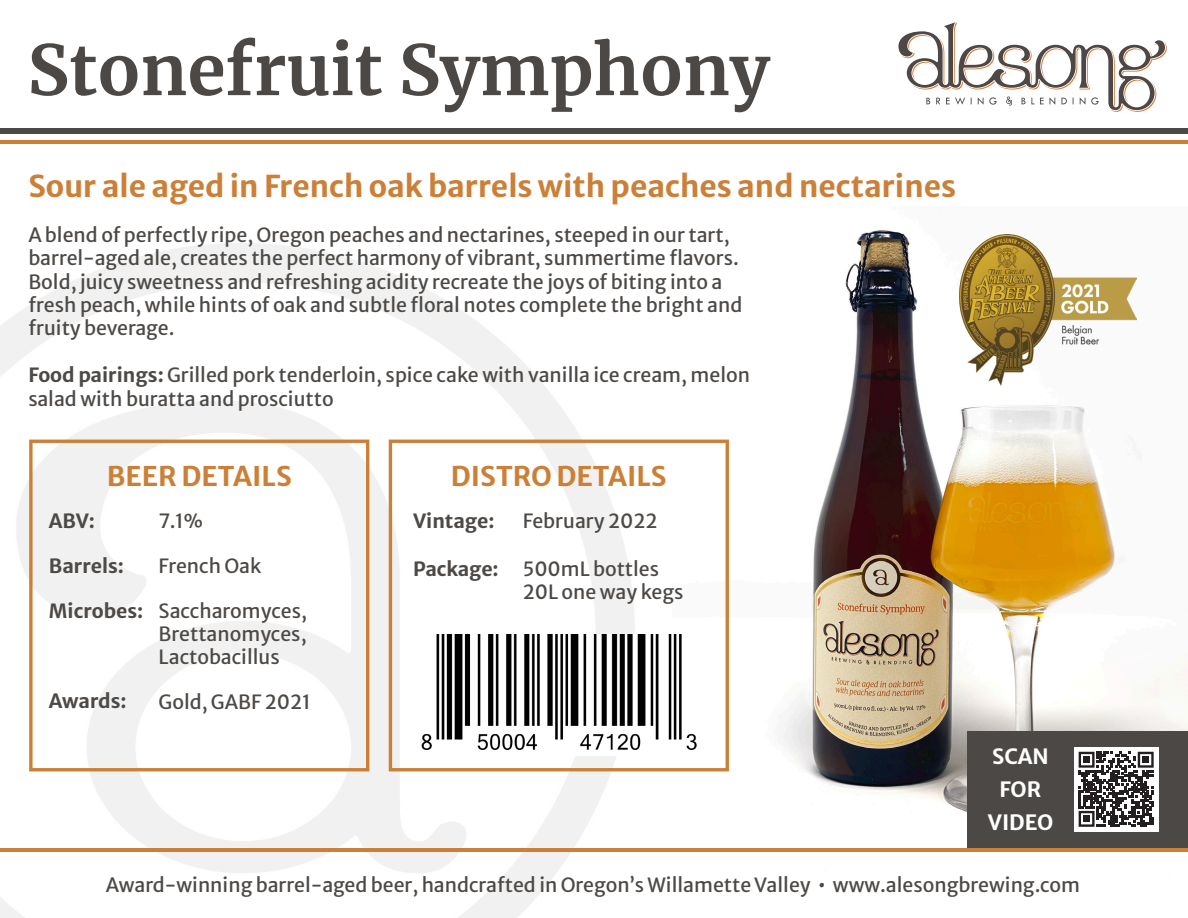
<style>
.page{position:relative;width:1188px;height:918px;background:#fff}
.page>*{position:absolute;margin:0;border:0;box-sizing:border-box;transform-origin:0 0}
.t1{font:700 69px "Merriweather";color:#4b4845}
.t2{font:700 30px "Merriweather Sans";color:#cb7f37}
.t3{font:700 27px "Merriweather Sans";color:#cb7f37}
.t4{font:700 21px "Merriweather Sans";color:#fff}
.t5{font:19.5px/23.4px "Merriweather Sans";color:#4d4946}
.t6{font:700 19.5px "Merriweather Sans";color:#4d4946}
.s1{font-weight:700}
</style>
<div class="page">
<img style="left:0;top:243px;width:637px;height:675px">
<img style="left:673px;top:212px;width:515px;height:636px">
<div style="left:0;top:129px;width:1188px;height:5px;background:#4d4946"></div>
<hr style="left:0;top:140px;width:1188px;height:3px;background:#cb7f37">
<hr style="left:0;top:848px;width:1188px;height:4px;background:#cb7f37">
<svg style="left:898px;top:22px;width:269px;height:90px"></svg>
<div style="left:29px;top:440px;width:340px;height:331px;border:3px solid #cb7f37"></div>
<div style="left:389px;top:440px;width:340px;height:331px;border:3px solid #cb7f37"></div>
<div style="left:968px;top:731px;width:220px;height:117px;background:#4b4845"></div>
<div style="left:1074px;top:747px;width:84px;height:84px;background:#fff"></div>
<svg style="left:1079px;top:752px;width:75px;height:75px"></svg>
<div style="left:1083px;top:756px;width:7px;height:7px;background:#231f20"></div>
<div style="left:1142px;top:756px;width:7px;height:7px;background:#231f20"></div>
<div style="left:1083px;top:815px;width:7px;height:7px;background:#231f20"></div>
<img style="left:959px;top:235px;width:177px;height:151px">
<img style="left:407px;top:634px;width:304px;height:122px">
<p class="t1" style="left:27px;top:22px;width:744px">Stonefruit Symphony</p>
<p class="t2" style="left:28px;top:160px;width:929px">Sour ale aged in French oak barrels with peaches and nectarines</p>
<p class="t5" style="left:28px;top:221px;width:715px">A blend of perfectly ripe, Oregon peaches and nectarines, steeped in our tart, barrel-aged ale, creates the perfect harmony of vibrant, summertime flavors.<br>Bold, juicy sweetness and refreshing acidity recreate the joys of biting into a fresh peach, while hints of oak and subtle floral notes complete the bright and fruity beverage.</p>
<p class="t5" style="left:28px;top:361px;width:723px"><span class="s1">Food pairings:</span> Grilled pork tenderloin, spice cake with vanilla ice cream, melon salad with buratta and prosciutto</p>
<p class="t3" style="left:107px;top:453px;width:187px">BEER DETAILS</p>
<p class="t3" style="left:451px;top:453px;width:217px">DISTRO DETAILS</p>
<p class="t6" style="left:49px;top:504px;width:48px">ABV:</p>
<p class="t6" style="left:49px;top:549px;width:77px">Barrels:</p>
<p class="t6" style="left:49px;top:594px;width:96px">Microbes:</p>
<p class="t6" style="left:49px;top:684px;width:79px">Awards:</p>
<p class="t5" style="left:159px;top:507px;width:46px">7.1%</p>
<p class="t5" style="left:159px;top:552px;width:104px">French Oak</p>
<p class="t5" style="left:159px;top:597px;width:150px;text-align:justify">Saccharomyces, Brettanomyces, Lactobacillus</p>
<p class="t5" style="left:159px;top:688px;width:154px">Gold, GABF 2021</p>
<p class="t6" style="left:413px;top:504px;width:83px">Vintage:</p>
<p class="t6" style="left:413px;top:552px;width:87px">Package:</p>
<p class="t5" style="left:523px;top:507px;width:136px">February 2022</p>
<p class="t5" style="left:523px;top:555px;width:138px">500mL bottles</p>
<p class="t5" style="left:523px;top:578px;width:162px">20L one way kegs</p>
<p class="t4" style="left:992px;top:738px;width:58px">SCAN</p>
<p class="t4" style="left:1000px;top:771px;width:43px">FOR</p>
<p class="t4" style="left:988px;top:804px;width:67px">VIDEO</p>
<p class="t5" style="left:106px;top:871px;width:976px">Award-winning barrel-aged beer, handcrafted in Oregon’s Willamette Valley • www.alesongbrewing.com</p>
</div>
